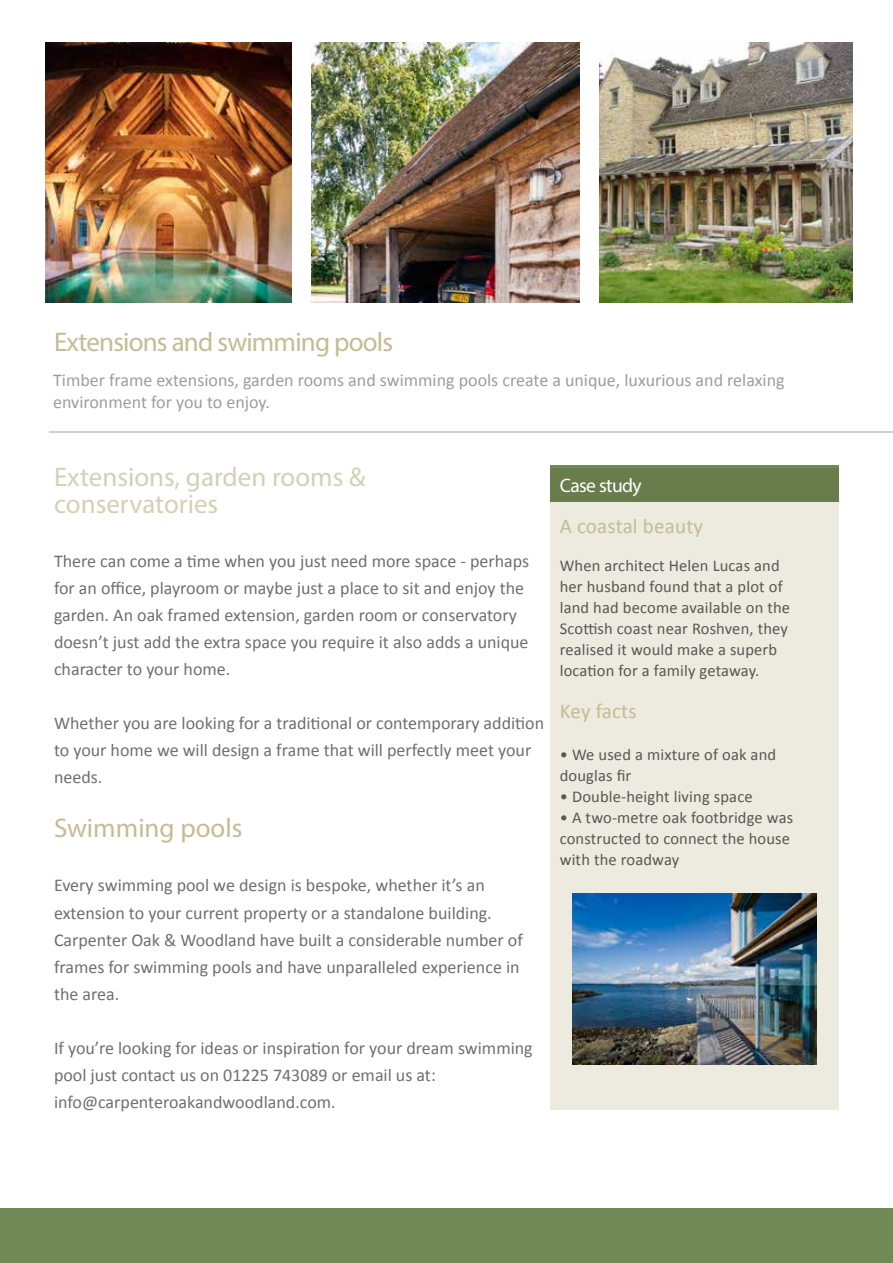
<style>
.page{position:relative;width:893px;height:1263px;background:#fff}
.page>*{position:absolute;margin:0;border:0;box-sizing:border-box;transform-origin:0 0}
.t1{font:27px/27px "Myriad Pro";color:#d5d0b5}
.t2{font:27px "Myriad Pro";letter-spacing:-.03em;color:#c3bc94}
.t3{font:27px "Myriad Pro";color:#c3bc94}
.t4{font:21px "Calibri";letter-spacing:.01em;color:#c3bc94}
.t5{font:19.5px "Myriad Pro";letter-spacing:-.03em;color:#fff}
.t6{font:18px/27px "Calibri";color:#706f6f}
.t7{font:18px/21.6px "Calibri";color:#9d9d9c}
.t8{font:16.5px/21px "Calibri";letter-spacing:.01em;color:#575756}
</style>
<div class="page">
<img style="left:599px;top:43px;width:254px;height:260px">
<img style="left:312px;top:43px;width:267px;height:260px">
<img style="left:46px;top:43px;width:246px;height:260px">
<hr style="left:49px;top:432px;width:844px;height:1px;background:#a3a3a2">
<div style="left:551px;top:468px;width:288px;height:641px;background:#edeadf"></div>
<div style="left:551px;top:466px;width:288px;height:36px;background:#697d4c"></div>
<img style="left:573px;top:894px;width:244px;height:170px">
<div style="left:0;top:1209px;width:893px;height:54px;background:#728958"></div>
<h1 class="t2" style="left:54px;top:326px;width:341px">Extensions and swimming pools</h1>
<p class="t7" style="left:53px;top:370px;width:733px">Timber frame extensions, garden rooms and swimming pools create a unique, luxurious and relaxing environment for you to enjoy.</p>
<h1 class="t1" style="left:54px;top:463px;width:313px">Extensions, garden rooms &amp; conservatories</h1>
<p class="t6" style="left:54px;top:548px;width:477px">There can come a time when you just need more space - perhaps for an office, playroom or maybe just a place to sit and enjoy the garden. An oak framed extension, garden room or conservatory doesn’t just add the extra space you require it also adds a unique character to your home.</p>
<p class="t6" style="left:54px;top:710px;width:492px">Whether you are looking for a traditional or contemporary addition to your home we will design a frame that will perfectly meet your needs.</p>
<h1 class="t3" style="left:54px;top:812px;width:190px">Swimming pools</h1>
<p class="t6" style="left:54px;top:872px;width:470px">Every swimming pool we design is bespoke, whether it’s an extension to your current property or a standalone building.<br>Carpenter Oak &amp; Woodland have built a considerable number of frames for swimming pools and have unparalleled experience in the area.</p>
<p class="t6" style="left:54px;top:1034px;width:480px">If you’re looking for ideas or inspiration for your dream swimming pool just contact us on 01225 743089 or email us at: info@carpenteroakandwoodland.com.</p>
<p class="t5" style="left:560px;top:473px;width:84px">Case study</p>
<p class="t4" style="left:560px;top:513px;width:145px">A coastal beauty</p>
<p class="t8" style="left:560px;top:555px;width:232px">When architect Helen Lucas and her husband found that a plot of land had become available on the<br>Scottish coast near Roshven, they realised it would make a superb location for a family getaway.</p>
<p class="t4" style="left:560px;top:697px;width:78px">Key facts</p>
<p class="t8" style="left:560px;top:744px;width:218px">• We used a mixture of oak and douglas fir</p>
<p class="t8" style="left:560px;top:786px;width:194px">• Double-height living space</p>
<p class="t8" style="left:560px;top:807px;width:235px">• A two-metre oak footbridge was constructed to connect the house with the roadway</p>
</div>
